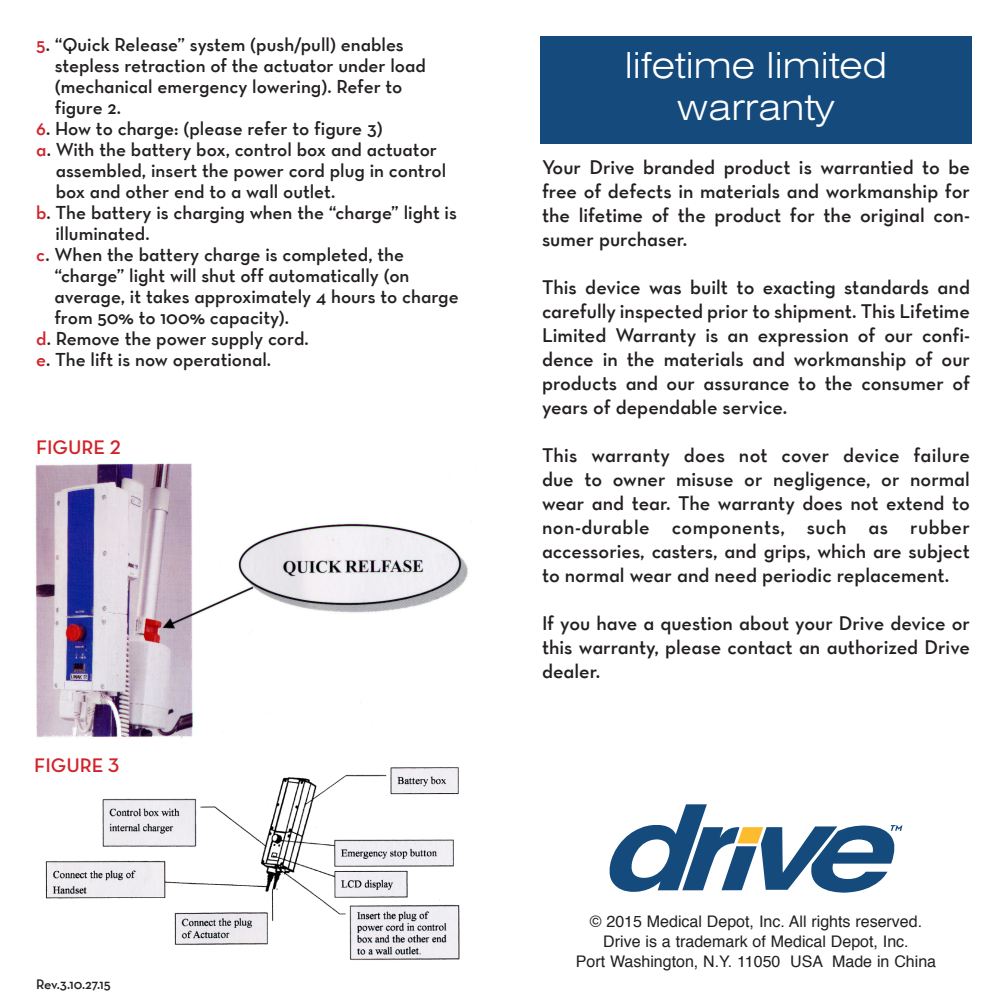
<style>
.page{position:relative;width:1008px;height:1008px;background:#fff}
.page>*{position:absolute;margin:0;border:0;box-sizing:border-box;transform-origin:0 0}
.t1{font:300 expanded 36px "Swiss 721 BT";color:#fff}
.Copy_of_Normal{font:20px/24px "Neutraface Text TT Demi Alt";color:#231f20;text-align:justify}
.t2{font:20px "Neutraface Text Demi Alt";color:#d1232a}
.Copy_of_Normal-2{font:19px/21px "Neutraface Text TT Demi Alt";color:#231f20}
.t3{font:16px "Helvetica";color:#231f20}
.Copy_of_Normal-3{font:14px "Neutraface Text TT Demi Alt";letter-spacing:-.005em;color:#231f20}
.s1{color:#d1232a}
</style>
<div class="page">
<img style="left:45px;top:767px;width:415px;height:193px">
<img style="left:35px;top:463px;width:437px;height:276px">
<div style="left:540px;top:36px;width:432px;height:108px;background:#144a7c"></div>
<svg style="left:610px;top:804px;width:292px;height:89px"></svg>
<p class="Copy_of_Normal-2" style="left:55px;top:34px;width:373px;text-indent:-18px"><span class="s1">5</span>. “Quick Release” system (push/pull) enables stepless retraction of the actuator under load (mechanical emergency lowering). Refer to figure 2.</p>
<p class="Copy_of_Normal-2" style="left:36px;top:118px;width:348px"><span class="s1">6</span>. How to charge: (please refer to figure 3)</p>
<p class="Copy_of_Normal-2" style="left:56px;top:139px;width:392px;text-indent:-19px"><span class="s1">a</span>. With the battery box, control box and actuator assembled, insert the power cord plug in control box and other end to a wall outlet.</p>
<p class="Copy_of_Normal-2" style="left:56px;top:202px;width:403px;text-indent:-19px"><span class="s1">b</span>. The battery is charging when the “charge” light is illuminated.</p>
<p class="Copy_of_Normal-2" style="left:54px;top:244px;width:406px;text-indent:-18px"><span class="s1">c</span>. When the battery charge is completed, the “charge” light will shut off automatically (on average, it takes approximately 4 hours to charge from 50% to 100% capacity).</p>
<p class="Copy_of_Normal-2" style="left:36px;top:328px;width:274px"><span class="s1">d</span>. Remove the power supply cord.</p>
<p class="Copy_of_Normal-2" style="left:36px;top:349px;width:236px"><span class="s1">e</span>. The lift is now operational.</p>
<p class="t2" style="left:36px;top:435px;width:86px">FIGURE 2</p>
<p class="t2" style="left:34px;top:753px;width:87px">FIGURE 3</p>
<p class="Copy_of_Normal-3" style="left:36px;top:975px;width:76px">Rev.3.10.27.15</p>
<p class="t1" style="left:625px;top:44px;width:264px">lifetime limited</p>
<p class="t1" style="left:677px;top:86px;width:159px">warranty</p>
<p class="Copy_of_Normal" style="left:542px;top:155px;width:430px">Your Drive branded product is warrantied to be free of defects in materials and workmanship for the lifetime of the product for the original con&shy;sumer purchaser.</p>
<p class="Copy_of_Normal" style="left:542px;top:275px;width:430px">This device was built to exacting standards and carefully inspected prior to shipment. This Lifetime Limited Warranty is an expression of our confi&shy;dence in the materials and workmanship of our products and our assurance to the consumer of years of dependable service.</p>
<p class="Copy_of_Normal" style="left:542px;top:443px;width:430px">This warranty does not cover device failure due to owner misuse or negligence, or normal wear and tear. The warranty does not extend to non-durable components, such as rubber accessories, casters, and grips, which are subject to normal wear and need periodic replacement.</p>
<p class="Copy_of_Normal" style="left:542px;top:611px;width:429px">If you have a question about your Drive device or this warranty, please contact an authorized Drive dealer.</p>
<p class="t3" style="left:590px;top:909px;width:334px">© 2015 Medical Depot, Inc. All rights reserved.</p>
<p class="t3" style="left:603px;top:929px;width:307px">Drive is a trademark of Medical Depot, Inc.</p>
<p class="t3" style="left:576px;top:949px;width:362px">Port Washington, N.Y. 11050 USA Made in China</p>
</div>
